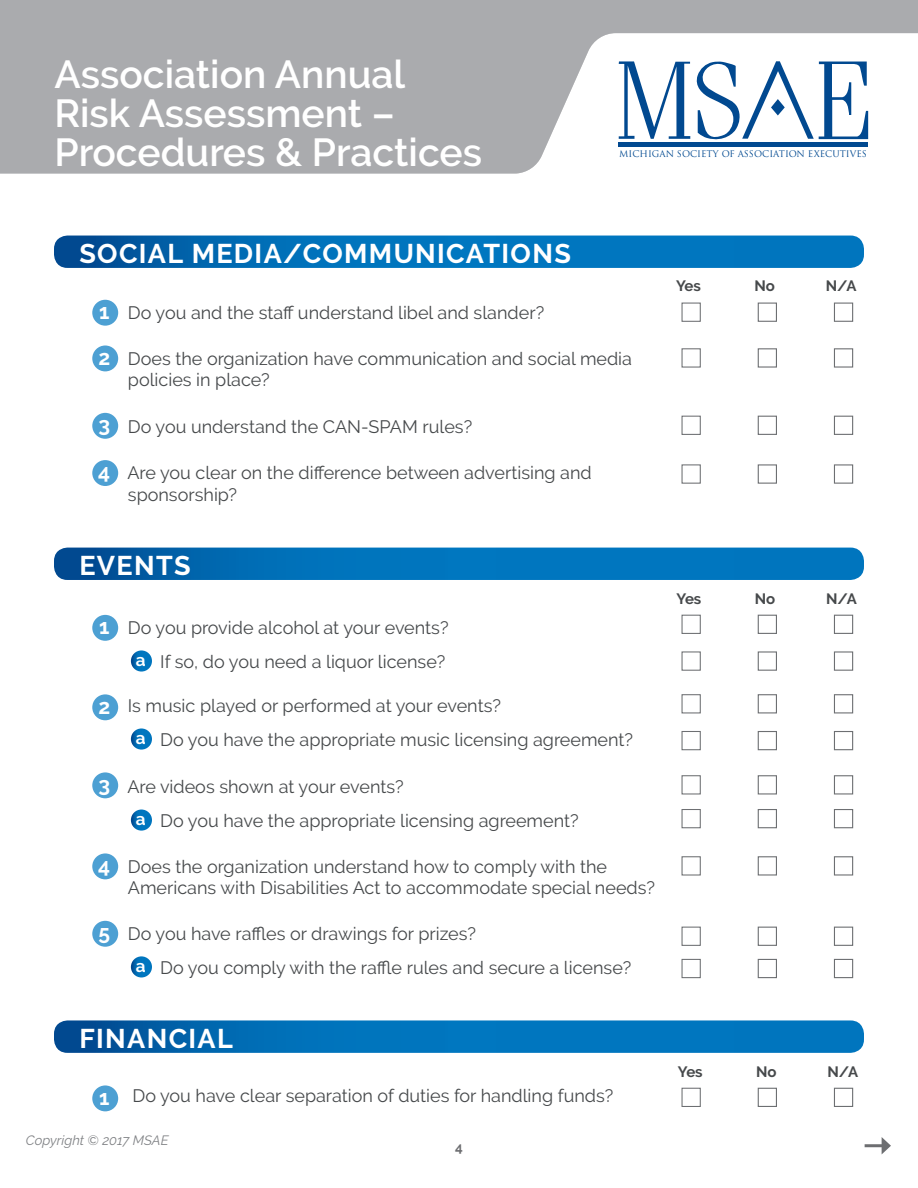
<style>
.page{position:relative;width:918px;height:1188px;background:#fff}
.page>*{position:absolute;margin:0;border:0;box-sizing:border-box;transform-origin:0 0}
.t1{font:600 39px/39px "Raleway";color:#fff}
.t2{font:700 27px "Raleway";letter-spacing:.05em;color:#fff}
.Questions{font:700 21px "Raleway";color:#fff}
.Questions-2{font:18px/21.6px "Raleway";color:#46494b}
.Parent_Question{font:18px "Raleway";color:#46494b}
.Child_Question_Last{font:18px "Raleway";color:#46494b}
.Last_Question_before{font:18px/21.6px "Raleway";color:#46494b}
.t3{font:700 17.1px "Raleway";color:#fff}
.t4{font:700 15px "Raleway";letter-spacing:-.005em;color:#46494b}
.t5{font:italic 13.5px "Raleway";color:#808285}
.t6{font:700 13.5px "Raleway";color:#6d6e71}
.t7{font:8.85px "Trajan Pro";color:#014990}
.s1{font-weight:700;font-size:21px;color:#fff}
</style>
<div class="page">
<hr style="left:865px;top:1144px;width:19px;height:3px;background:#6d6e71">
<svg style="left:882px;top:1137px;width:9px;height:17px"></svg>
<svg style="left:0;top:0;width:918px;height:174px;fill:#aaabae"></svg>
<hr style="left:619px;top:143px;width:249px;height:4px;background:#014990">
<svg style="left:619px;top:61px;width:249px;height:82px"></svg>
<svg style="left:54px;top:236px;width:810px;height:32px;background:#026fb7"></svg>
<div style="left:92px;top:300px;width:26px;height:26px;background:#4da0d3;border-radius:50%"></div>
<div style="left:92px;top:345px;width:26px;height:26px;background:#4da0d3;border-radius:50%"></div>
<div style="left:92px;top:413px;width:26px;height:26px;background:#4da0d3;border-radius:50%"></div>
<div style="left:92px;top:460px;width:26px;height:26px;background:#4da0d3;border-radius:50%"></div>
<svg style="left:54px;top:548px;width:810px;height:32px;background:#026fb7"></svg>
<div style="left:92px;top:615px;width:26px;height:26px;background:#4da0d3;border-radius:50%"></div>
<svg style="left:131px;top:650px;width:21px;height:22px"></svg>
<div style="left:92px;top:694px;width:26px;height:26px;background:#4da0d3;border-radius:50%"></div>
<svg style="left:131px;top:728px;width:21px;height:22px"></svg>
<div style="left:92px;top:772px;width:26px;height:26px;background:#4da0d3;border-radius:50%"></div>
<svg style="left:131px;top:810px;width:21px;height:21px"></svg>
<div style="left:92px;top:853px;width:26px;height:26px;background:#4da0d3;border-radius:50%"></div>
<div style="left:92px;top:921px;width:26px;height:26px;background:#4da0d3;border-radius:50%"></div>
<svg style="left:131px;top:956px;width:21px;height:21px"></svg>
<svg style="left:54px;top:1020px;width:810px;height:33px;background:#0671b8"></svg>
<div style="left:92px;top:1085px;width:26px;height:26px;background:#4da0d3;border-radius:50%"></div>
<div style="left:682px;top:303px;width:19px;height:19px;border:1px solid #6d6f72"></div>
<div style="left:758px;top:303px;width:19px;height:19px;border:1px solid #6d6f72"></div>
<div style="left:834px;top:303px;width:19px;height:19px;border:1px solid #6d6f72"></div>
<div style="left:682px;top:348px;width:19px;height:20px;border:1px solid #6d6f72"></div>
<div style="left:758px;top:348px;width:19px;height:20px;border:1px solid #6d6f72"></div>
<div style="left:834px;top:348px;width:19px;height:20px;border:1px solid #6d6f72"></div>
<div style="left:682px;top:416px;width:19px;height:19px;border:1px solid #6d6f72"></div>
<div style="left:758px;top:416px;width:19px;height:19px;border:1px solid #6d6f72"></div>
<div style="left:834px;top:416px;width:19px;height:19px;border:1px solid #6d6f72"></div>
<div style="left:682px;top:464px;width:19px;height:20px;border:1px solid #6d6f72"></div>
<div style="left:758px;top:464px;width:19px;height:20px;border:1px solid #6d6f72"></div>
<div style="left:834px;top:464px;width:19px;height:20px;border:1px solid #6d6f72"></div>
<div style="left:682px;top:615px;width:19px;height:19px;border:1px solid #6d6f72"></div>
<div style="left:758px;top:615px;width:19px;height:19px;border:1px solid #6d6f72"></div>
<div style="left:834px;top:615px;width:19px;height:19px;border:1px solid #6d6f72"></div>
<div style="left:682px;top:651px;width:19px;height:20px;border:1px solid #6d6f72"></div>
<div style="left:758px;top:651px;width:19px;height:20px;border:1px solid #6d6f72"></div>
<div style="left:834px;top:651px;width:19px;height:20px;border:1px solid #6d6f72"></div>
<div style="left:682px;top:694px;width:19px;height:19px;border:1px solid #6d6f72"></div>
<div style="left:758px;top:694px;width:19px;height:19px;border:1px solid #6d6f72"></div>
<div style="left:834px;top:694px;width:19px;height:19px;border:1px solid #6d6f72"></div>
<div style="left:682px;top:731px;width:19px;height:19px;border:1px solid #6d6f72"></div>
<div style="left:758px;top:731px;width:19px;height:19px;border:1px solid #6d6f72"></div>
<div style="left:834px;top:731px;width:19px;height:19px;border:1px solid #6d6f72"></div>
<div style="left:682px;top:775px;width:19px;height:20px;border:1px solid #6d6f72"></div>
<div style="left:758px;top:775px;width:19px;height:20px;border:1px solid #6d6f72"></div>
<div style="left:834px;top:775px;width:19px;height:20px;border:1px solid #6d6f72"></div>
<div style="left:682px;top:809px;width:19px;height:19px;border:1px solid #6d6f72"></div>
<div style="left:758px;top:809px;width:19px;height:19px;border:1px solid #6d6f72"></div>
<div style="left:834px;top:809px;width:19px;height:19px;border:1px solid #6d6f72"></div>
<div style="left:682px;top:856px;width:19px;height:20px;border:1px solid #6d6f72"></div>
<div style="left:758px;top:856px;width:19px;height:20px;border:1px solid #6d6f72"></div>
<div style="left:834px;top:856px;width:19px;height:20px;border:1px solid #6d6f72"></div>
<div style="left:682px;top:927px;width:19px;height:19px;border:1px solid #6d6f72"></div>
<div style="left:758px;top:927px;width:19px;height:19px;border:1px solid #6d6f72"></div>
<div style="left:834px;top:927px;width:19px;height:19px;border:1px solid #6d6f72"></div>
<div style="left:682px;top:959px;width:19px;height:19px;border:1px solid #6d6f72"></div>
<div style="left:758px;top:959px;width:19px;height:19px;border:1px solid #6d6f72"></div>
<div style="left:834px;top:959px;width:19px;height:19px;border:1px solid #6d6f72"></div>
<div style="left:682px;top:1088px;width:19px;height:19px;border:1px solid #6d6f72"></div>
<div style="left:758px;top:1088px;width:19px;height:19px;border:1px solid #6d6f72"></div>
<div style="left:834px;top:1088px;width:19px;height:19px;border:1px solid #6d6f72"></div>
<h1 class="t1" style="left:55px;top:54px;width:429px">Association Annual<br>Risk Assessment –<br>Procedures &amp; Practices</h1>
<p class="t2" style="left:79px;top:238px;width:493px">SOCIAL MEDIA/COMMUNICATIONS</p>
<p class="t7" style="left:619px;top:148px;width:249px">MICHIGAN SOCIETY OF ASSOCIATION EXECUTIVES</p>
<p class="t4" style="left:676px;top:277px;width:26px">Yes</p>
<p class="t4" style="left:754px;top:277px;width:22px">No</p>
<p class="t4" style="left:826px;top:277px;width:32px">N/A</p>
<p class="Questions-2" style="left:99px;top:302px;width:447px"><span class="s1">1</span> Do you and the staff understand libel and slander?</p>
<p class="Questions-2" style="left:128px;top:347px;width:506px;text-indent:-30px"><span class="s1">2</span> Does the organization have communication and social media policies in place?</p>
<p class="Questions-2" style="left:98px;top:416px;width:375px"><span class="s1">3</span> Do you understand the CAN-SPAM rules?</p>
<p class="Last_Question_before" style="left:128px;top:462px;width:465px;text-indent:-30px"><span class="s1">4</span> Are you clear on the difference between advertising and sponsorship?</p>
<p class="t2" style="left:79px;top:550px;width:113px">EVENTS</p>
<p class="Parent_Question" style="left:99px;top:617px;width:351px"><span class="s1">1</span> Do you provide alcohol at your events?</p>
<p class="t3" style="left:136px;top:650px;width:11px">a</p>
<p class="Child_Question_Last" style="left:160px;top:651px;width:286px">If so, do you need a liquor license?</p>
<p class="Parent_Question" style="left:98px;top:695px;width:404px"><span class="s1">2</span> Is music played or performed at your events?</p>
<p class="t3" style="left:136px;top:728px;width:11px">a</p>
<p class="Child_Question_Last" style="left:160px;top:729px;width:474px">Do you have the appropriate music licensing agreement?</p>
<p class="Parent_Question" style="left:98px;top:776px;width:307px"><span class="s1">3</span> Are videos shown at your events?</p>
<p class="t3" style="left:136px;top:809px;width:11px">a</p>
<p class="Child_Question_Last" style="left:160px;top:810px;width:420px">Do you have the appropriate licensing agreement?</p>
<p class="Questions-2" style="left:128px;top:855px;width:529px;text-indent:-30px"><span class="s1">4</span> Does the organization understand how to comply with the<br>Americans with Disabilities Act to accommodate special needs?</p>
<p class="Parent_Question" style="left:98px;top:923px;width:379px"><span class="s1">5</span> Do you have raffles or drawings for prizes?</p>
<p class="t3" style="left:136px;top:956px;width:11px">a</p>
<p class="Last_Question_before" style="left:160px;top:956px;width:472px">Do you comply with the raffle rules and secure a license?</p>
<p class="t2" style="left:79px;top:1023px;width:155px">FINANCIAL</p>
<p class="Questions" style="left:99px;top:1085px;width:12px">1</p>
<p class="Questions-2" style="left:133px;top:1084px;width:482px">Do you have clear separation of duties for handling funds?</p>
<p class="t5" style="left:26px;top:1132px;width:144px">Copyright © 2017 MSAE</p>
<p class="t6" style="left:455px;top:1139px;width:9px">4</p>
<p class="t4" style="left:677px;top:590px;width:26px">Yes</p>
<p class="t4" style="left:755px;top:590px;width:22px">No</p>
<p class="t4" style="left:826px;top:590px;width:32px">N/A</p>
<p class="t4" style="left:678px;top:1063px;width:26px">Yes</p>
<p class="t4" style="left:756px;top:1063px;width:22px">No</p>
<p class="t4" style="left:828px;top:1063px;width:32px">N/A</p>
</div>
